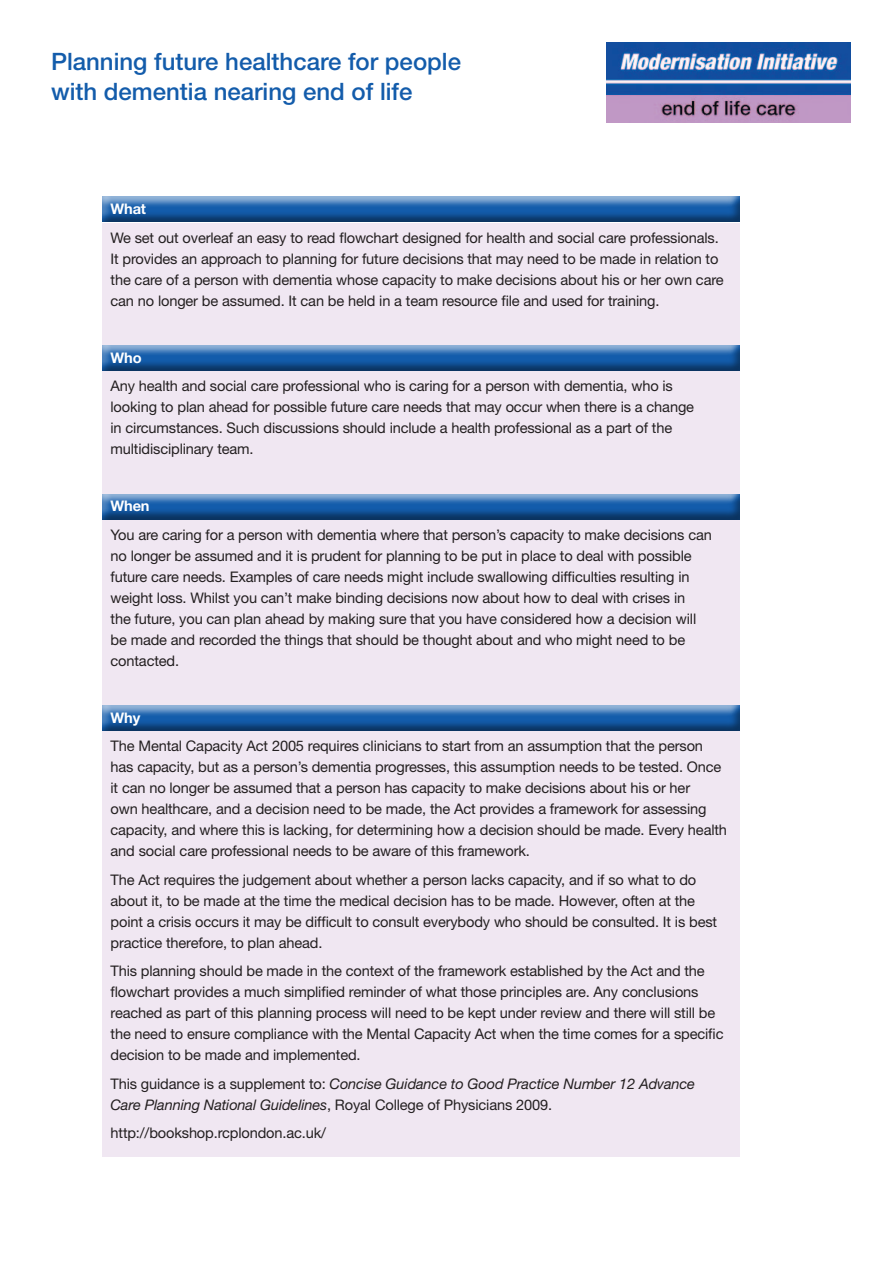
<style>
.page{position:relative;width:893px;height:1263px;background:#fff}
.page>*{position:absolute;margin:0;border:0;box-sizing:border-box;transform-origin:0 0}
.t1{font:500 24px/30px "Helvetica Neue LT";color:#135cab}
.t2{font:14.7px/21px "Helvetica Neue LT";letter-spacing:-.01em;color:#231f20}
.t3{font:italic 14.7px/21px "Helvetica Neue LT";letter-spacing:-.01em;color:#231f20}
.t4{font:700 14.7px "Helvetica Neue LT";letter-spacing:-.01em;color:#fff}
.s1{font-style:normal}
</style>
<div class="page">
<div style="left:102px;top:223px;width:638px;height:934px;background:#f0e7f2"></div>
<img style="left:607px;top:43px;width:243px;height:80px">
<div style="left:102px;top:345px;width:639px;height:28px;background:#231f20;opacity:.5"></div>
<div style="left:102px;top:196px;width:639px;height:28px;background:#231f20;opacity:.5"></div>
<div style="left:102px;top:494px;width:639px;height:28px;background:#231f20;opacity:.5"></div>
<div style="left:102px;top:705px;width:639px;height:28px;background:#231f20;opacity:.5"></div>
<h1 class="t1" style="left:51px;top:46px;width:411px">Planning future healthcare for people with dementia nearing end of life</h1>
<p class="t4" style="left:111px;top:200px;width:37px">What</p>
<p class="t2" style="left:111px;top:227px;width:615px">We set out overleaf an easy to read flowchart designed for health and social care professionals.<br>It provides an approach to planning for future decisions that may need to be made in relation to the care of a person with dementia whose capacity to make decisions about his or her own care can no longer be assumed. It can be held in a team resource file and used for training.</p>
<p class="t4" style="left:111px;top:348px;width:33px">Who</p>
<p class="t2" style="left:111px;top:375px;width:585px">Any health and social care professional who is caring for a person with dementia, who is looking to plan ahead for possible future care needs that may occur when there is a change in circumstances. Such discussions should include a health professional as a part of the multidisciplinary team.</p>
<p class="t4" style="left:111px;top:497px;width:41px">When</p>
<p class="t2" style="left:111px;top:524px;width:603px">You are caring for a person with dementia where that person’s capacity to make decisions can no longer be assumed and it is prudent for planning to be put in place to deal with possible future care needs. Examples of care needs might include swallowing difficulties resulting in weight loss. Whilst you can’t make binding decisions now about how to deal with crises in<br>the future, you can plan ahead by making sure that you have considered how a decision will be made and recorded the things that should be thought about and who might need to be contacted.</p>
<p class="t4" style="left:111px;top:708px;width:31px">Why</p>
<p class="t2" style="left:111px;top:735px;width:618px">The Mental Capacity Act 2005 requires clinicians to start from an assumption that the person has capacity, but as a person’s dementia progresses, this assumption needs to be tested. Once it can no longer be assumed that a person has capacity to make decisions about his or her<br>own healthcare, and a decision need to be made, the Act provides a framework for assessing capacity, and where this is lacking, for determining how a decision should be made. Every health and social care professional needs to be aware of this framework.</p>
<p class="t2" style="left:111px;top:869px;width:608px">The Act requires the judgement about whether a person lacks capacity, and if so what to do about it, to be made at the time the medical decision has to be made. However, often at the point a crisis occurs it may be difficult to consult everybody who should be consulted. It is best practice therefore, to plan ahead.</p>
<p class="t2" style="left:111px;top:960px;width:614px">This planning should be made in the context of the framework established by the Act and the flowchart provides a much simplified reminder of what those principles are. Any conclusions reached as part of this planning process will need to be kept under review and there will still be the need to ensure compliance with the Mental Capacity Act when the time comes for a specific decision to be made and implemented.</p>
<p class="t3" style="left:111px;top:1073px;width:586px"><span class="s1">This guidance is a supplement to:</span> Concise Guidance to Good Practice Number 12 Advance<br>Care Planning National Guidelines<span class="s1">, Royal College of Physicians 2009.</span></p>
<p class="t2" style="left:111px;top:1122px;width:217px">http://bookshop.rcplondon.ac.uk/</p>
</div>
